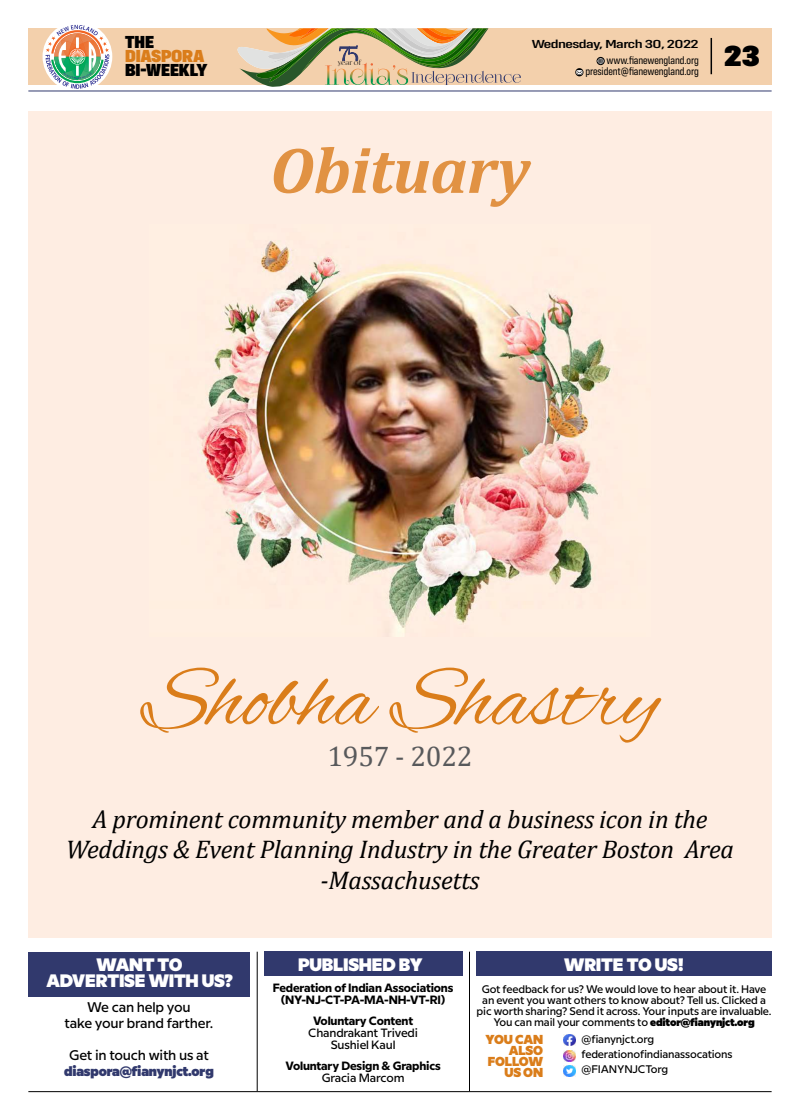
<style>
.page{position:relative;width:800px;height:1120px;background:#fff}
.page>*{position:absolute;margin:0;border:0;box-sizing:border-box;transform-origin:0 0}
.t1{font:90.3px "Alex Brush";color:#da7d1a}
.t2{font:italic 700 65.6px "Cambria";letter-spacing:-.01em;color:#e19243}
.t3{font:900 30px "Config Condensed";color:#000;scale:1.3 1}
.t4{font:28.4px "Cambria";letter-spacing:-.01em;color:#58595b}
.t5{font:italic 25.6px/30.7px "Cambria";letter-spacing:-.01em;color:#000;text-align:center}
.t6{font:900 18px/16px "Milliard";letter-spacing:-.015em;color:#fff;text-align:center}
.t7{font:900 18px "Config Condensed";letter-spacing:-.035em;color:#000;scale:1.2 1}
.t8{font:900 18px "Config Condensed";letter-spacing:-.03em;color:#da7d1a;scale:1.2 1}
.t9{font:500 14px/16px "Milliard";letter-spacing:-.015em;color:#000;text-align:center}
.t10{font:900 14px "Milliard";letter-spacing:-.015em;color:#31396d}
.t11{font:900 13px/11px "Milliard";letter-spacing:-.015em;color:#da7d1a;text-align:right}
.t12{font:700 12px/12px "Milliard";letter-spacing:-.015em;color:#000;text-align:center}
.t13{font:500 12px/12px "Milliard";letter-spacing:-.015em;color:#000;text-align:center}
.t14{font:500 12px "Config Condensed";letter-spacing:-.03em;color:#000;scale:1.5 1}
.t15{font:500 11px/11px "Milliard";letter-spacing:-.015em;color:#000;text-align:center}
.t16{font:11px/11.2px "Config Condensed";letter-spacing:-.01em;color:#000;text-align:right}
.t17{font:6.4px "Foglihten No 07";color:#000}
.s1{font-weight:900}
</style>
<div class="page">
<hr style="left:28px;top:1091px;width:743px;height:1px;background:#000">
<div style="left:28px;top:951px;width:221px;height:45px;background:#31396d"></div>
<div style="left:264px;top:951px;width:198px;height:25px;background:#31396d"></div>
<div style="left:476px;top:951px;width:295px;height:25px;background:#31396d"></div>
<svg style="left:563px;top:1034px;width:12px;height:43px"></svg>
<hr style="left:257px;top:951px;width:1px;height:140px;background:#000">
<hr style="left:469px;top:951px;width:1px;height:140px;background:#000">
<div style="left:28px;top:28px;width:743px;height:57px;background:#f3d0ac"></div>
<div style="left:43px;top:22px;width:69px;height:69px;background:#fff;border-radius:50%"></div>
<svg style="left:45px;top:25px;width:64px;height:64px"></svg>
<svg style="left:596px;top:57px;width:8px;height:8px"></svg>
<svg style="left:597px;top:58px;width:6px;height:6px"></svg>
<svg style="left:575px;top:68px;width:8px;height:8px"></svg>
<svg style="left:576px;top:70px;width:6px;height:4px"></svg>
<svg style="left:237px;top:28px;width:284px;height:59px"></svg>
<hr style="left:28px;top:91px;width:743px;height:1px;background:#31396d">
<hr style="left:710px;top:38px;width:1px;height:36px;background:#000">
<div style="left:28px;top:111px;width:743px;height:826px;background:#feede2"></div>
<img style="left:198px;top:241px;width:414px;height:396px">
<h3 class="t7" style="left:125px;top:31px;width:26px">THE</h3>
<h3 class="t8" style="left:125px;top:45px;width:68px">DIASPORA</h3>
<h3 class="t7" style="left:125px;top:59px;width:70px">BI-WEEKLY</h3>
<p class="t16" style="left:585px;top:55px;width:115px">www.fianewengland.org president@fianewengland.org</p>
<p class="t14" style="left:531px;top:37px;width:113px">Wednesday, March 30, 2022</p>
<p class="t17" style="left:338px;top:59px;width:25px">year of</p>
<h3 class="t3" style="left:723px;top:38px;width:29px">23</h3>
<h2 class="t2" style="left:270px;top:124px;width:261px">Obituary</h2>
<h1 class="t1" style="left:142px;top:649px;width:518px">Shobha Shastry</h1>
<h3 class="t4" style="left:327px;top:739px;width:146px">1957 - 2022</h3>
<h3 class="t5" style="left:66px;top:802px;width:669px">A prominent community member and a business icon in the<br>Weddings &amp; Event Planning Industry in the Greater Boston Area -Massachusetts</h3>
<h3 class="t6" style="left:46px;top:955px;width:188px">WANT TO<br>ADVERTISE WITH US?</h3>
<h3 class="t6" style="left:298px;top:955px;width:126px">PUBLISHED BY</h3>
<h3 class="t6" style="left:564px;top:955px;width:121px">WRITE TO US!</h3>
<p class="t12" style="left:273px;top:981px;width:182px">Federation of Indian Associations (NY-NJ-CT-PA-MA-NH-VT-RI)</p>
<p class="t12" style="left:313px;top:1014px;width:102px">Voluntary Content</p>
<p class="t13" style="left:308px;top:1026px;width:111px">Chandrakant Trivedi<br>Sushiel Kaul</p>
<p class="t12" style="left:285px;top:1059px;width:157px">Voluntary Design &amp; Graphics</p>
<p class="t13" style="left:321px;top:1071px;width:84px">Gracia Marcom</p>
<p class="t15" style="left:476px;top:983px;width:296px">Got feedback for us? We would love to hear about it. Have an event you want others to know about? Tell us. Clicked a pic worth sharing? Send it across. Your inputs are invaluable.<br>You can mail your comments to <span class="s1">editor@fianynjct.org</span></p>
<p class="t11" style="left:485px;top:1033px;width:59px">YOU CAN<br>ALSO<br>FOLLOW<br>US ON</p>
<p class="t15" style="left:581px;top:1030px;width:152px;line-height:15px;text-align:left">@fianynjct.org federationofindianassocations @FIANYNJCTorg</p>
<p class="t9" style="left:65px;top:998px;width:150px">We can help you<br>take your brand farther.</p>
<p class="t9" style="left:69px;top:1046px;width:141px">Get in touch with us at</p>
<p class="t10" style="left:64px;top:1060px;width:151px">diaspora@fianynjct.org</p>
</div>
